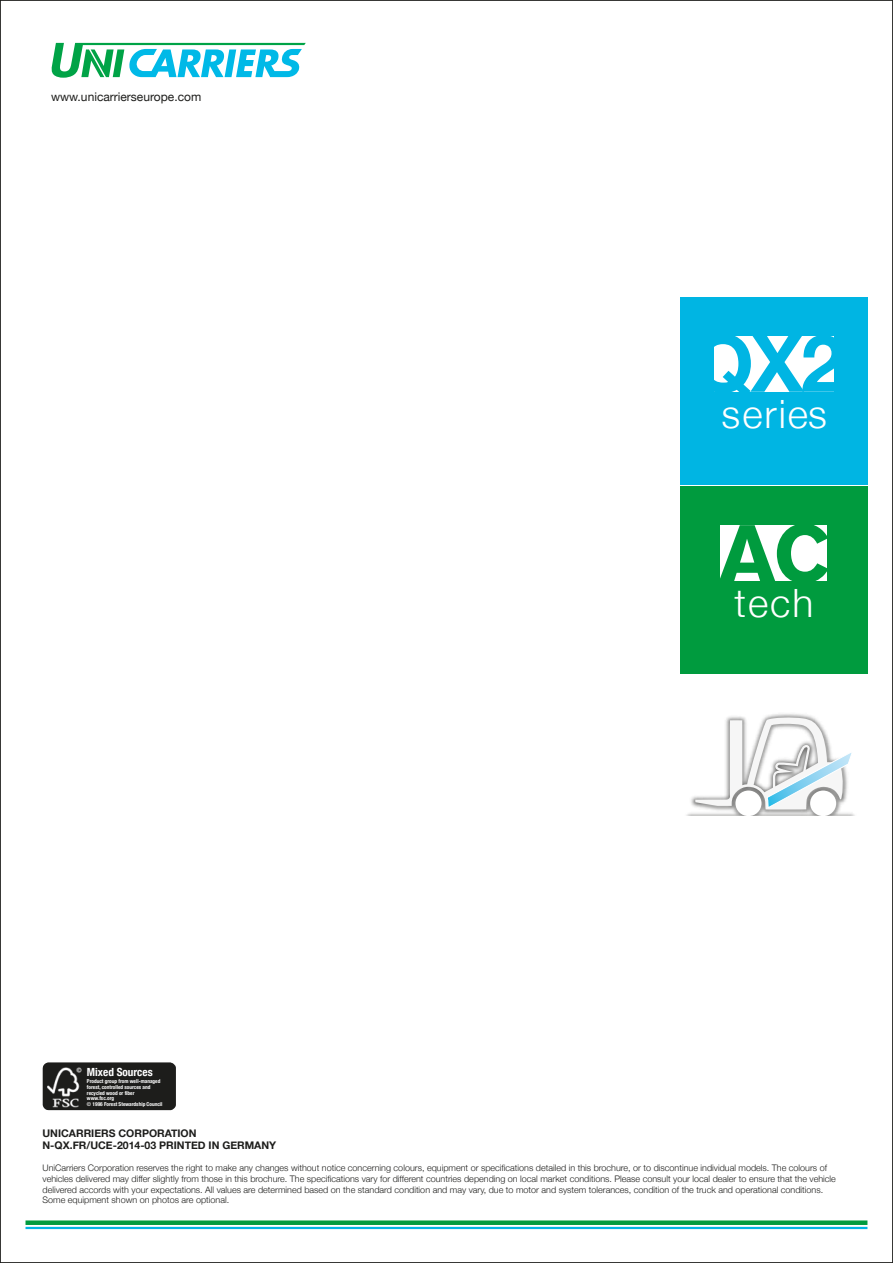
<style>
.page{position:relative;width:893px;height:1263px;background:#fff}
.page>*{position:absolute;margin:0;border:0;box-sizing:border-box;transform-origin:0 0}
.t1{font:700 79.5px "Helvetica Neue";color:#00b5e3}
.t2{font:300 39px "Helvetica Neue";letter-spacing:.05em;color:#fff}
.t3{font:12px "Helvetica Neue";color:#1d1d1b}
.t4{font:700 condensed 11.25px "Helvetica Neue";color:#fff}
.t5{font:700 10.5px/12.6px "Helvetica Neue";color:#1d1d1b}
.t6{font:300 9px/10.8px "Helvetica Neue";color:#1d1d1b}
.t7{font:700 condensed 5.4px/5.6px "Helvetica Neue";color:#fff}
.s1{font-weight:500;font-stretch:normal}
</style>
<div class="page">
<svg style="left:51px;top:43px;width:255px;height:35px"></svg>
<div style="left:680px;top:298px;width:187px;height:187px;background:#00b5e3"></div>
<div style="left:714px;top:336px;width:119px;height:55px;background:#fff"></div>
<div style="left:26px;top:1220px;width:841px;height:5px;background:#009b3e"></div>
<hr style="left:26px;top:1227px;width:841px;height:2px;background:#00b5e3">
<div style="left:680px;top:487px;width:187px;height:187px;background:#009b3e"></div>
<div style="left:721px;top:525px;width:106px;height:56px;background:#fff"></div>
<img style="left:43px;top:1062px;width:133px;height:48px">
<div style="left:85px;top:1072px;width:87px;height:35px;background:#1d1d1b"></div>
<img style="left:686px;top:714px;width:169px;height:102px">
<div style="left:810px;top:790px;width:26px;height:26px;background:#fff;border-radius:50%"></div>
<div style="left:735px;top:790px;width:26px;height:26px;background:#fff;border-radius:50%"></div>
<svg style="left:695px;top:717px;width:159px;height:92px"></svg>
<h3 class="t3" style="left:51px;top:90px;width:152px">www.unicarrierseurope.com</h3>
<p class="t4" style="left:87px;top:1065px;width:67px">Mixed Sources</p>
<p class="t7" style="left:87px;top:1079px;width:77px">Product group from well-managed forest, controlled sources and recycled wood or fiber www.fsc.org<br><span class="s1">©</span> 1996 Forest Stewardship Council</p>
<h1 class="t1" style="left:692px;top:314px;width:154px">QX2</h1>
<h2 class="t2" style="left:722px;top:390px;width:107px">series</h2>
<h2 class="t2" style="left:719px;top:579px;width:112px"><sup>AC</sup>tech</h2>
<p class="t5" style="left:43px;top:1126px;width:211px">UNICARRIERS CORPORATION<br>N-QX.FR/UCE-2014-03 PRINTED IN GERMAN</p>
<p class="t5" style="left:269px;top:1139px;width:9px">Y</p>
<p class="t6" style="left:43px;top:1162px;width:795px">UniCarriers Corporation reserves the right to make any changes without notice concerning colours, equipment or specifications detailed in this brochure, or to discontinue individual models. The colours of vehicles delivered may differ slightly from those in this brochure. The specifications vary for different countries depending on local market conditions. Please consult your local dealer to ensure that the vehicle delivered accords with your expectations. All values are determined based on the standard condition and may vary, due to motor and system tolerances, condition of the truck and operational conditions.<br>Some equipment shown on photos are optional.</p>
</div>
